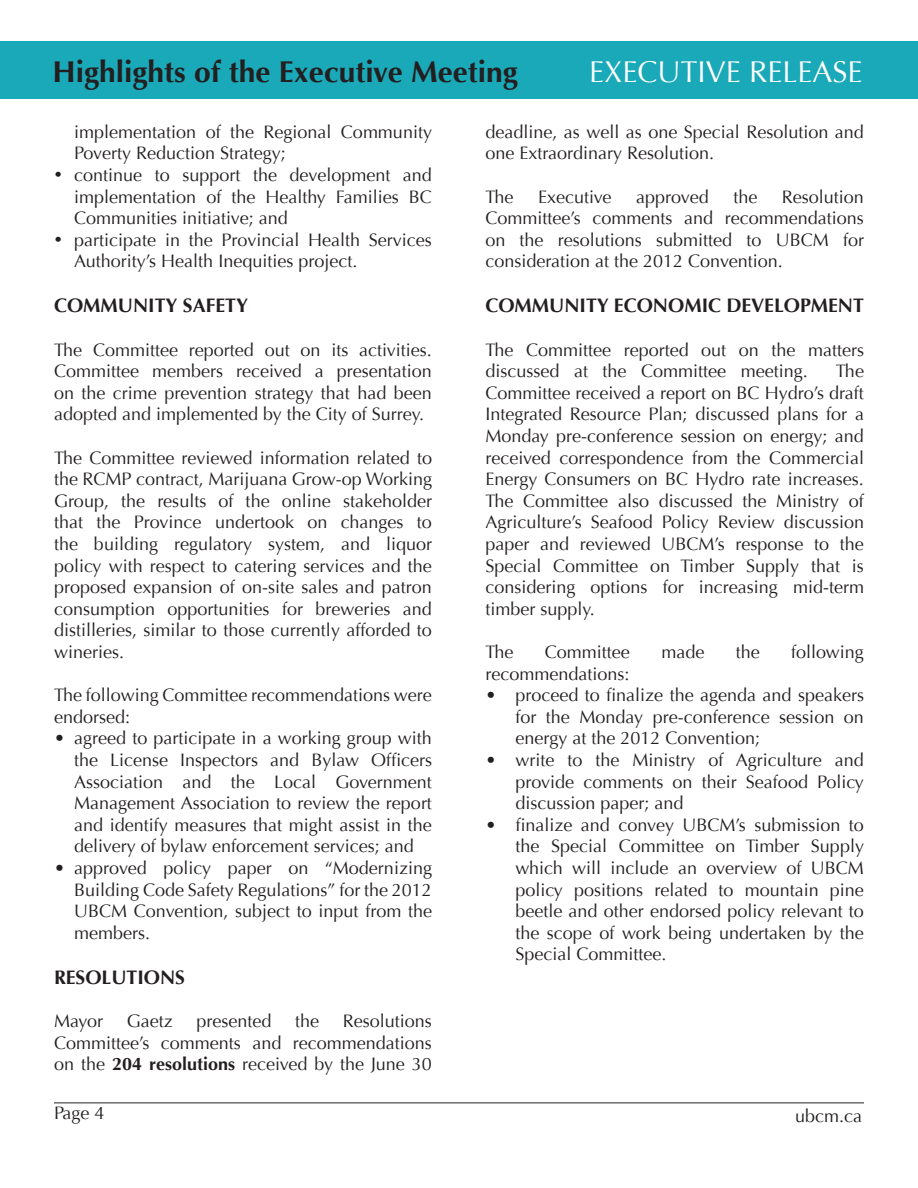
<style>
.page{position:relative;width:918px;height:1188px;background:#fff}
.page>*{position:absolute;margin:0;border:0;box-sizing:border-box;transform-origin:0 0}
.t1{font:700 30px "Optima";color:#231f20}
.t2{font:30px "Optima";color:#fff}
.t3{font:700 19.5px "Optima";color:#231f20}
.Minutes_Memo_m{font:18px/21.6px "Optima";color:#231f20;text-align:justify}
.List_Paragraph{font:18px/21.6px "Optima";color:#231f20}
.s1{font-weight:700}
</style>
<div class="page">
<div style="left:0;top:41px;width:918px;height:57px;background:#1aa9b8"></div>
<hr style="left:54px;top:1102px;width:810px;height:1px;background:#231f20">
<hr style="left:917px;top:41px;width:1px;height:57px;background:#00a0b0">
<h1 class="t1" style="left:52px;top:55px;width:467px">Highlights of the Executive Meeting</h1>
<h1 class="t2" style="left:589px;top:54px;width:275px">EXECUTIVE RELEASE</h1>
<p class="List_Paragraph" style="left:74px;top:121px;width:359px">implementation of the Regional Community<br>Poverty Reduction Strategy;</p>
<p class="List_Paragraph" style="left:74px;top:164px;width:359px;text-align:justify;text-indent:-20px">• continue to support the development and implementation of the Healthy Families BC Communities initiative; and</p>
<p class="List_Paragraph" style="left:74px;top:229px;width:359px;text-indent:-20px">• participate in the Provincial Health Services<br>Authority’s Health Inequities project.</p>
<p class="t3" style="left:54px;top:294px;width:195px">COMMUNITY SAFETY</p>
<p class="Minutes_Memo_m" style="left:54px;top:339px;width:379px">The Committee reported out on its activities.<br>Committee members received a presentation on the crime prevention strategy that had been adopted and implemented by the City of Surrey.</p>
<p class="Minutes_Memo_m" style="left:54px;top:447px;width:380px">The Committee reviewed information related to the RCMP contract, Marijuana Grow-op Working Group, the results of the online stakeholder that the Province undertook on changes to the building regulatory system, and liquor policy with respect to catering services and the proposed expansion of on-site sales and patron consumption opportunities for breweries and distilleries, similar to those currently afforded to wineries.</p>
<p class="Minutes_Memo_m" style="left:54px;top:685px;width:379px">The following Committee recommendations were endorsed:</p>
<p class="Minutes_Memo_m" style="left:74px;top:728px;width:359px;text-indent:-20px">• agreed to participate in a working group with the License Inspectors and Bylaw Officers Association and the Local Government Management Association to review the report and identify measures that might assist in the delivery of bylaw enforcement services; and</p>
<p class="Minutes_Memo_m" style="left:74px;top:857px;width:359px;text-indent:-20px">• approved policy paper on “Modernizing Building Code Safety Regulations” for the 2012<br>UBCM Convention, subject to input from the members.</p>
<p class="t3" style="left:54px;top:966px;width:133px">RESOLUTIONS</p>
<p class="Minutes_Memo_m" style="left:54px;top:1010px;width:51px">Mayor</p>
<p class="Minutes_Memo_m" style="left:127px;top:1010px;width:48px">Gaetz</p>
<p class="Minutes_Memo_m" style="left:197px;top:1010px;width:77px">presented</p>
<p class="Minutes_Memo_m" style="left:295px;top:1010px;width:26px">the</p>
<p class="Minutes_Memo_m" style="left:485px;top:121px;width:380px">deadline, as well as one Special Resolution and one Extraordinary Resolution.</p>
<p class="Minutes_Memo_m" style="left:485px;top:186px;width:30px">The</p>
<p class="Minutes_Memo_m" style="left:538px;top:186px;width:75px">Executive</p>
<p class="Minutes_Memo_m" style="left:636px;top:186px;width:74px">approved</p>
<p class="Minutes_Memo_m" style="left:733px;top:186px;width:26px">the</p>
<p class="Minutes_Memo_m" style="left:485px;top:186px;width:380px;text-indent:297px">Resolution Committee’s comments and recommendations on the resolutions submitted to UBCM for consideration at the 2012 Convention.</p>
<p class="t3" style="left:485px;top:294px;width:380px">COMMUNITY ECONOMIC DEVELOPMENT</p>
<p class="Minutes_Memo_m" style="left:485px;top:339px;width:380px">The Committee reported out on the matters discussed at the Committee meeting.</p>
<p class="Minutes_Memo_m" style="left:485px;top:361px;width:380px;text-indent:350px">The Committee received a report on BC Hydro’s draft Integrated Resource Plan; discussed plans for a Monday pre-conference session on energy; and received correspondence from the Commercial Energy Consumers on BC Hydro rate increases.<br>The Committee also discussed the Ministry of Agriculture’s Seafood Policy Review discussion paper and reviewed UBCM’s response to the Special Committee on Timber Supply that is considering options for increasing mid-term timber supply.</p>
<p class="Minutes_Memo_m" style="left:485px;top:641px;width:30px">The</p>
<p class="Minutes_Memo_m" style="left:545px;top:641px;width:87px">Committee</p>
<p class="Minutes_Memo_m" style="left:661px;top:641px;width:45px">made</p>
<p class="Minutes_Memo_m" style="left:736px;top:641px;width:26px">the</p>
<p class="Minutes_Memo_m" style="left:791px;top:641px;width:74px">following</p>
<p class="Minutes_Memo_m" style="left:485px;top:663px;width:146px">recommendations:</p>
<p class="Minutes_Memo_m" style="left:515px;top:685px;width:350px;text-indent:-30px">• proceed to finalize the agenda and speakers for the Monday pre-conference session on energy at the 2012 Convention;</p>
<p class="Minutes_Memo_m" style="left:515px;top:749px;width:350px;text-indent:-30px">• write to the Ministry of Agriculture and provide comments on their Seafood Policy discussion paper; and</p>
<p class="Minutes_Memo_m" style="left:515px;top:814px;width:350px;text-indent:-30px">• finalize and convey UBCM’s submission to the Special Committee on Timber Supply which will include an overview of UBCM policy positions related to mountain pine beetle and other endorsed policy relevant to the scope of work being undertaken by the Special Committee.</p>
<p class="Minutes_Memo_m" style="left:54px;top:1010px;width:379px;text-indent:289px">Resolutions Committee’s comments and recommendations on the <span class="s1">204 resolutions</span> received by the June 30</p>
<p class="Minutes_Memo_m" style="left:54px;top:1102px;width:52px">Page 4</p>
<p class="Minutes_Memo_m" style="left:795px;top:1105px;width:69px">ubcm.ca</p>
</div>
